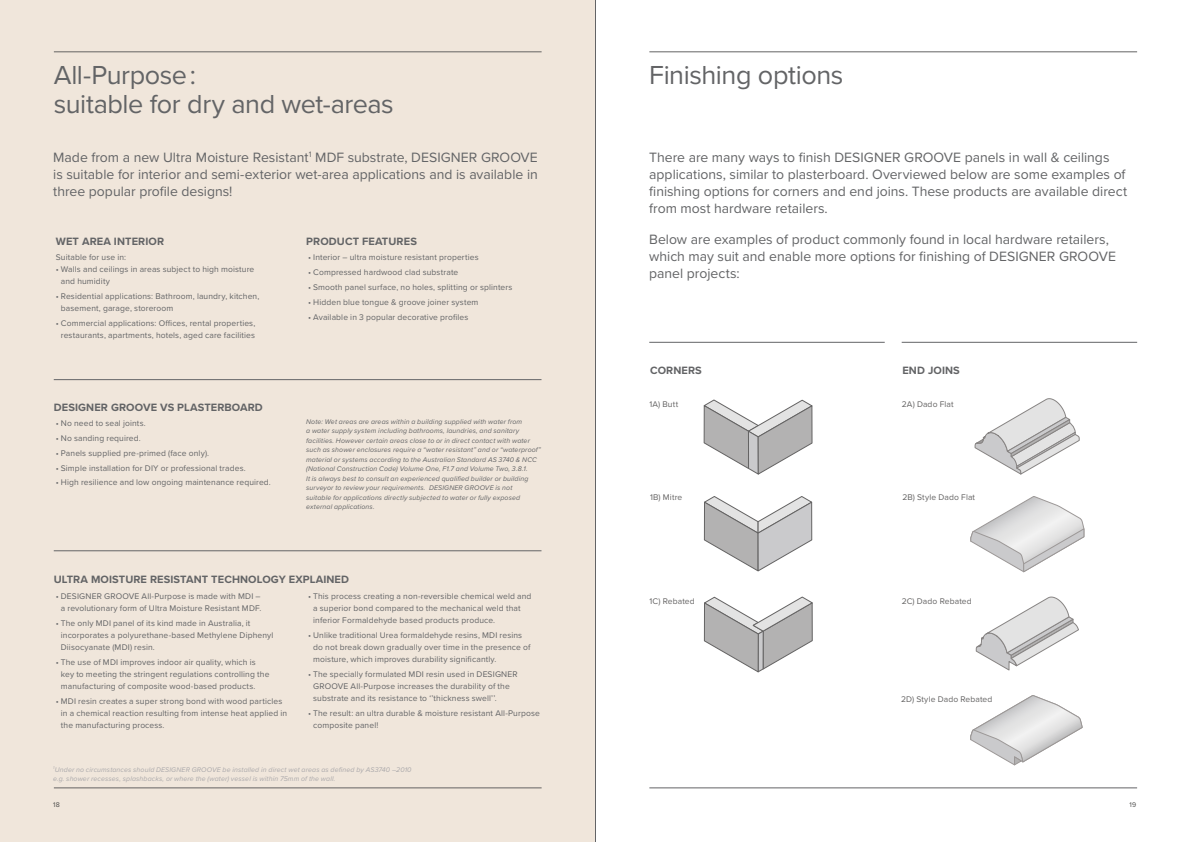
<style>
.page{position:relative;width:1191px;height:842px;background:#fff}
.page>*{position:absolute;margin:0;border:0;box-sizing:border-box;transform-origin:0 0}
.t1{font:27px/29px "Proxima Nova";letter-spacing:-.015em;color:#636466}
.t2{font:14px/17px "Proxima Nova";color:#636466}
.t3{font:700 11px "Proxima Nova";letter-spacing:.01em;color:#636466}
.t4{font:8.5px/12px "Proxima Nova";letter-spacing:.015em;color:#636466}
.t5{font:8.5px "Proxima Nova";letter-spacing:.015em;color:#646363}
.t6{font:italic 7px/9.5px "Proxima Nova";letter-spacing:.015em;color:#636466}
.t7{font:italic 7px/9.5px "Proxima Nova";letter-spacing:.015em;color:#aaa8aa}
.t8{font:7px "Proxima Nova";color:#4a4a49}
</style>
<div class="page">
<div style="left:0;top:0;width:595px;height:842px;background:#f0e6db"></div>
<hr style="left:54px;top:379px;width:487px;height:1px;background:#636466">
<hr style="left:54px;top:550px;width:487px;height:1px;background:#636466">
<hr style="left:649px;top:342px;width:235px;height:1px;background:#636466">
<hr style="left:901px;top:342px;width:236px;height:1px;background:#636466">
<hr style="left:649px;top:788px;width:488px;height:1px;background:#636466">
<hr style="left:54px;top:788px;width:487px;height:1px;background:#646363">
<svg style="left:703px;top:400px;width:109px;height:75px"></svg>
<svg style="left:704px;top:496px;width:108px;height:75px"></svg>
<svg style="left:704px;top:597px;width:109px;height:75px"></svg>
<svg style="left:970px;top:496px;width:114px;height:76px"></svg>
<svg style="left:970px;top:695px;width:112px;height:70px"></svg>
<svg style="left:974px;top:398px;width:105px;height:77px"></svg>
<svg style="left:975px;top:597px;width:103px;height:74px"></svg>
<hr style="left:54px;top:52px;width:487px;height:1px;background:#646363">
<hr style="left:649px;top:52px;width:488px;height:1px;background:#646363">
<hr style="left:595px;top:0;width:1px;height:842px;background:#636466">
<h1 class="t1" style="left:54px;top:59px;width:341px">All-Purpose:<br>suitable for dry and wet-areas</h1>
<h2 class="t2" style="left:53px;top:148px;width:486px;text-align:justify">Made from a new Ultra Moisture Resistant<sup>1</sup> MDF substrate, DESIGNER GROOVE is suitable for interior and semi-exterior wet-area applications and is available in three popular profile designs!</h2>
<p class="t3" style="left:56px;top:234px;width:110px">WET AREA INTERIOR</p>
<p class="t4" style="left:56px;top:251px;width:72px">Suitable for use in:</p>
<p class="t4" style="left:61px;top:263px;width:195px;text-indent:-5px">• Walls and ceilings in areas subject to high moisture and humidity</p>
<p class="t4" style="left:61px;top:290px;width:200px;text-indent:-5px">• Residential applications: Bathroom, laundry, kitchen, basement, garage, storeroom</p>
<p class="t4" style="left:56px;top:317px;width:201px;text-align:center">• Commercial applications: Offices, rental properties, restaurants, apartments, hotels, aged care facilities</p>
<p class="t3" style="left:306px;top:234px;width:112px">PRODUCT FEATURES</p>
<p class="t4" style="left:308px;top:251px;width:172px">• Interior – ultra moisture resistant properties</p>
<p class="t4" style="left:308px;top:266px;width:152px">• Compressed hardwood clad substrate</p>
<p class="t4" style="left:308px;top:281px;width:206px">• Smooth panel surface, no holes, splitting or splinters</p>
<p class="t4" style="left:308px;top:296px;width:172px">• Hidden blue tongue &amp; groove joiner system</p>
<p class="t4" style="left:308px;top:310px;width:162px">• Available in 3 popular decorative profiles</p>
<p class="t3" style="left:54px;top:399px;width:210px">DESIGNER GROOVE VS PLASTERBOARD</p>
<p class="t4" style="left:56px;top:417px;width:91px">• No need to seal joints.</p>
<p class="t4" style="left:56px;top:432px;width:86px">• No sanding required.</p>
<p class="t4" style="left:56px;top:447px;width:155px">• Panels supplied pre-primed (face only).</p>
<p class="t4" style="left:56px;top:461px;width:191px">• Simple installation for DIY or professional trades.</p>
<p class="t4" style="left:56px;top:476px;width:216px">• High resilience and low ongoing maintenance required.</p>
<p class="t6" style="left:306px;top:416px;width:236px">Note: Wet areas are areas within a building supplied with water from<br>a water supply system including bathrooms, laundries, and sanitary facilities. However certain areas close to or in direct contact with water such as shower enclosures require a “water resistant” and or “waterproof” material or systems according to the Australian Standard AS 3740 &amp; NCC (National Construction Code) Volume One, F1.7 and Volume Two, 3.8.1.<br>It is always best to consult an experienced qualified builder or building surveyor to review your requirements. DESIGNER GROOVE is not<br>suitable for applications directly subjected to water or fully exposed external applications.</p>
<p class="t3" style="left:54px;top:571px;width:297px">ULTRA MOISTURE RESISTANT TECHNOLOGY EXPLAINED</p>
<p class="t4" style="left:56px;top:590px;width:207px;text-align:center">• DESIGNER GROOVE All-Purpose is made with MDI – a revolutionary form of Ultra Moisture Resistant MDF.</p>
<p class="t4" style="left:61px;top:617px;width:214px;text-indent:-5px">• The only MDI panel of its kind made in Australia, it incorporates a polyurethane-based Methylene Diphenyl<br>Diisocyanate (MDI) resin.</p>
<p class="t4" style="left:61px;top:655px;width:210px;text-indent:-5px">• The use of MDI improves indoor air quality, which is key to meeting the stringent regulations controlling the manufacturing of composite wood-based products.</p>
<p class="t4" style="left:61px;top:694px;width:228px;text-indent:-5px">• MDI resin creates a super strong bond with wood particles in a chemical reaction resulting from intense heat applied in the manufacturing process.</p>
<p class="t4" style="left:313px;top:590px;width:220px;text-indent:-5px">• This process creating a non-reversible chemical weld and a superior bond compared to the mechanical weld that inferior Formaldehyde based products produce.</p>
<p class="t4" style="left:313px;top:629px;width:219px;text-indent:-5px">• Unlike traditional Urea formaldehyde resins, MDI resins do not break down gradually over time in the presence of moisture, which improves durability significantly.</p>
<p class="t4" style="left:313px;top:667px;width:206px;text-indent:-5px">• The specially formulated MDI resin used in DESIGNER<br>GROOVE All-Purpose increases the durability of the substrate and its resistance to ‘’thickness swell’’.</p>
<p class="t4" style="left:313px;top:706px;width:228px;text-indent:-5px">• The result: an ultra durable &amp; moisture resistant All-Purpose composite panel!</p>
<h1 class="t1" style="left:649px;top:59px;width:196px">Finishing options</h1>
<p class="t2" style="left:649px;top:148px;width:479px">There are many ways to finish DESIGNER GROOVE panels in wall &amp; ceilings applications, similar to plasterboard. Overviewed below are some examples of finishing options for corners and end joins. These products are available direct from most hardware retailers.</p>
<h2 class="t2" style="left:649px;top:230px;width:468px">Below are examples of product commonly found in local hardware retailers, which may suit and enable more options for finishing of DESIGNER GROOVE panel projects:</h2>
<p class="t3" style="left:650px;top:362px;width:53px">CORNERS</p>
<p class="t3" style="left:902px;top:362px;width:59px">END JOINS</p>
<p class="t5" style="left:649px;top:397px;width:30px">1A) Butt</p>
<p class="t5" style="left:901px;top:397px;width:53px">2A) Dado Flat</p>
<p class="t5" style="left:650px;top:490px;width:34px">1B) Mitre</p>
<p class="t5" style="left:902px;top:490px;width:74px">2B) Style Dado Flat</p>
<p class="t5" style="left:649px;top:594px;width:47px">1C) Rebated</p>
<p class="t5" style="left:901px;top:594px;width:71px">2C) Dado Rebated</p>
<p class="t5" style="left:901px;top:693px;width:93px">2D) Style Dado Rebated</p>
<p class="t7" style="left:53px;top:764px;width:360px"><sup>1</sup>Under no circumstances should DESIGNER GROOVE be installed in direct wet areas as defined by AS3740 –2010 e.g. shower recesses, splashbacks, or where the (water) vessel is within 75mm of the wall.</p>
<p class="t8" style="left:53px;top:800px;width:8px">18</p>
<p class="t8" style="left:1129px;top:800px;width:8px">19</p>
</div>
